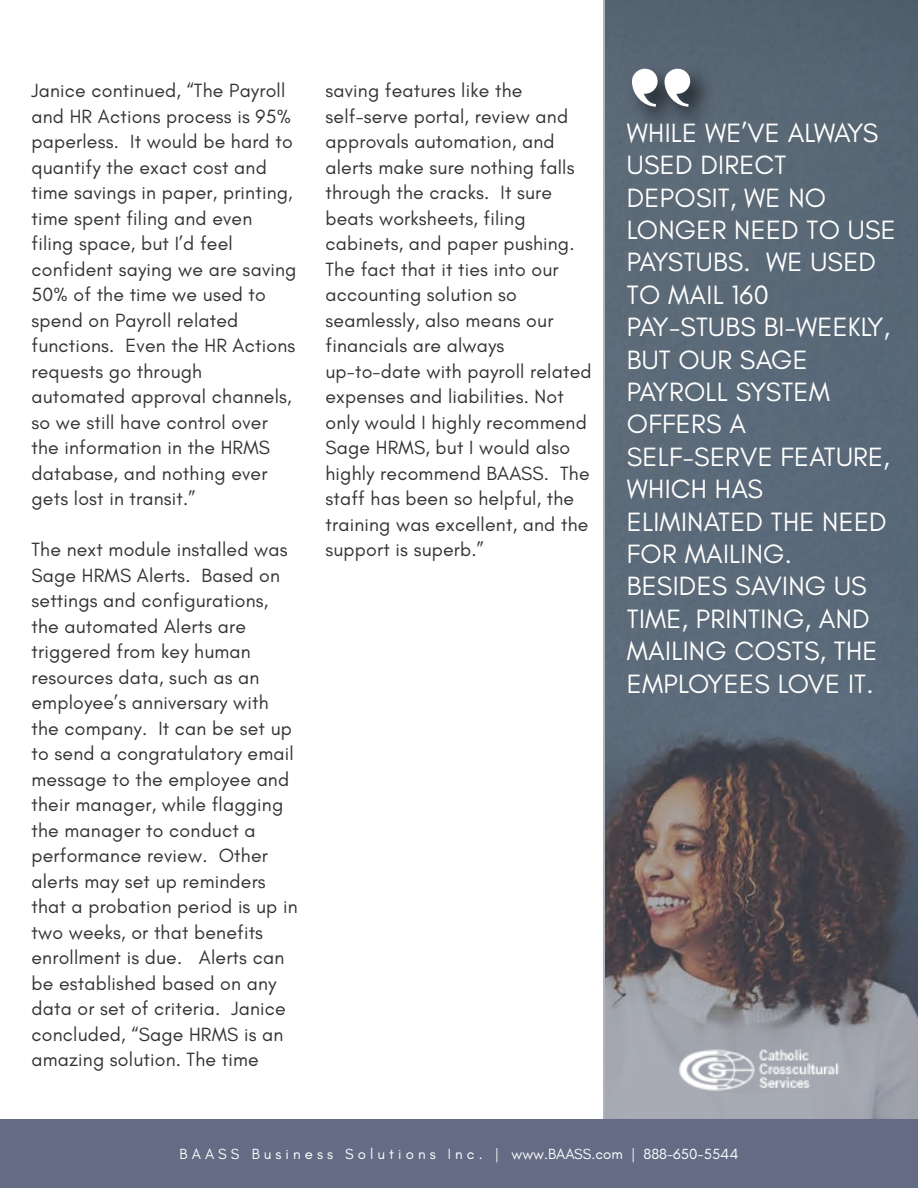
<style>
.page{position:relative;width:918px;height:1188px;background:#fff}
.page>*{position:absolute;margin:0;border:0;box-sizing:border-box;transform-origin:0 0}
.t1{font:27px/32.4px "Glacial Indifference";letter-spacing:.01em;color:#fff}
.t2{font:19.5px/25.5px "Glacial Indifference";letter-spacing:.01em;color:#333}
.t3{font:15px "Glacial Indifference";color:#fff}
</style>
<div class="page">
<svg style="left:604px;top:0;width:314px;height:1119px;background:#5f6873"></svg>
<img style="left:676px;top:1042px;width:171px;height:54px">
<div style="left:1px;top:1119px;width:917px;height:69px;background:#636c84"></div>
<img style="left:619px;top:56px;width:105px;height:84px">
<svg style="left:632px;top:69px;width:58px;height:38px"></svg>
<p class="t2" style="left:32px;top:78px;width:267px">Janice continued, “The Payroll and HR Actions process is 95% paperless. It would be hard to quantify the exact cost and time savings in paper, printing, time spent filing and even filing space, but I’d feel confident saying we are saving<br>50% of the time we used to spend on Payroll related functions. Even the HR Actions requests go through automated approval channels, so we still have control over the information in the HRMS database, and nothing ever gets lost in transit.”</p>
<p class="t2" style="left:32px;top:537px;width:268px">The next module installed was<br>Sage HRMS Alerts. Based on settings and configurations, the automated Alerts are triggered from key human resources data, such as an employee’s anniversary with the company. It can be set up to send a congratulatory email message to the employee and their manager, while flagging the manager to conduct a performance review. Other alerts may set up reminders that a probation period is up in two weeks, or that benefits enrollment is due. Alerts can be established based on any data or set of criteria. Janice concluded, “Sage HRMS is an amazing solution. The time</p>
<p class="t2" style="left:326px;top:78px;width:268px">saving features like the self-serve portal, review and approvals automation, and alerts make sure nothing falls through the cracks. It sure beats worksheets, filing cabinets, and paper pushing.<br>The fact that it ties into our accounting solution so seamlessly, also means our financials are always up-to-date with payroll related expenses and liabilities. Not only would I highly recommend<br>Sage HRMS, but I would also highly recommend BAASS. The staff has been so helpful, the training was excellent, and the support is superb.”</p>
<p class="t1" style="left:627px;top:117px;width:270px">WHILE WE’VE ALWAYS<br>USED DIRECT<br>DEPOSIT, WE NO<br>LONGER NEED TO USE<br>PAYSTUBS. WE USED<br>TO MAIL 160<br>PAY-STUBS BI-WEEKLY,<br>BUT OUR SAGE<br>PAYROLL SYSTEM<br>OFFERS A<br>SELF-SERVE FEATURE,<br>WHICH HAS<br>ELIMINATED THE NEED<br>FOR MAILING.<br>BESIDES SAVING US<br>TIME, PRINTING, AND<br>MAILING COSTS, THE<br>EMPLOYEES LOVE IT.</p>
<p class="t3" style="left:180px;top:1145px;width:560px">B A A S S B u s i n e s s S o l u t i o n s I n c . | www.BAASS.com | 888-650-5544</p>
</div>
